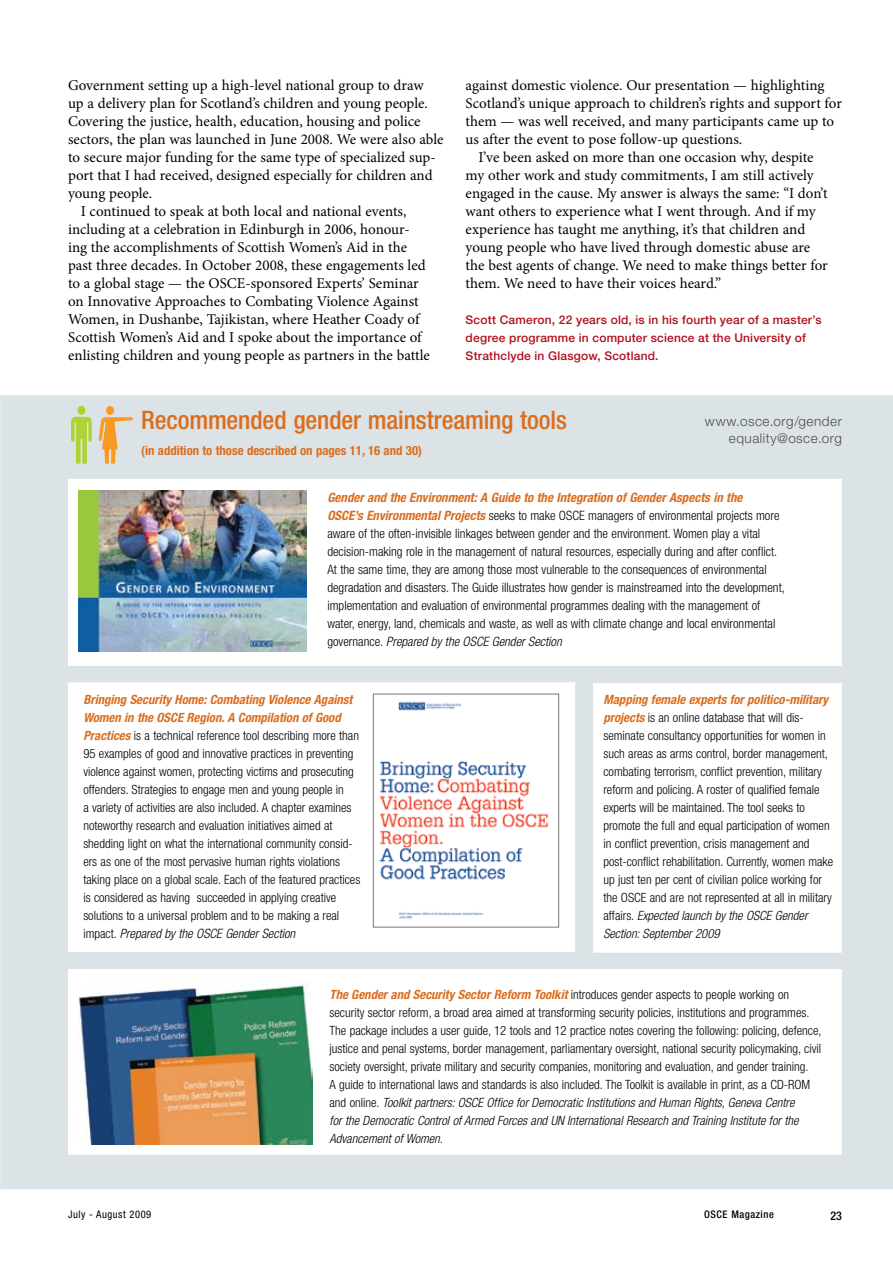
<style>
.page{position:relative;width:893px;height:1263px;background:#fff}
.page>*{position:absolute;margin:0;border:0;box-sizing:border-box;transform-origin:0 0}
.t1{font:500 condensed 25.5px "Helvetica Neue";letter-spacing:-.005em;color:#db6d1d}
.t2{font:15px "Minion Pro";color:#000}
.t3{font:300 13.5px/16.2px "Helvetica Neue";letter-spacing:.035em;color:#4d4d4f;text-align:right}
.t4{font:300 condensed 12.9px/18px "Helvetica Neue";color:#000}
.t5{font:italic 300 condensed 12.9px "Helvetica Neue";color:#000}
.t6{font:300 condensed 12.75px/18px "Helvetica Neue";color:#000}
.t7{font:700 condensed 12.75px "Helvetica Neue";color:#db6d1d}
.t8{font:500 12px/18px "Helvetica Neue";letter-spacing:.015em;color:#b00f1f}
.t9{font:500 condensed 12px "Helvetica Neue";color:#000}
.t10{font:condensed 10.5px "Helvetica Neue";letter-spacing:.05em;color:#000}
.t11{font:500 condensed 10.5px "Helvetica Neue";letter-spacing:.05em;color:#000}
.s1{font-weight:700;font-style:italic;color:#db6d1d}
.s2{font-style:italic}
.s3{font-style:normal;font-size:12.75px}
</style>
<div class="page">
<div style="left:0;top:395px;width:893px;height:794px;background:#dce3e7"></div>
<div style="left:593px;top:683px;width:249px;height:270px;background:#fff"></div>
<div style="left:68px;top:682px;width:507px;height:270px;background:#fff;border:2px solid #fff"></div>
<div style="left:68px;top:969px;width:774px;height:186px;background:#fff"></div>
<div style="left:68px;top:479px;width:774px;height:187px;background:#fff"></div>
<img style="left:379px;top:701px;width:170px;height:218px">
<div style="left:373px;top:694px;width:186px;height:233px;border:1px solid #77787b"></div>
<img style="left:79px;top:981px;width:233px;height:163px">
<img style="left:78px;top:491px;width:229px;height:161px">
<svg style="left:71px;top:406px;width:21px;height:58px"></svg>
<svg style="left:99px;top:406px;width:34px;height:58px;background:#e6c9a1"></svg>
<p class="t2" style="left:68px;top:75px;width:357px">Government setting up a high-level national group to draw</p>
<p class="t2" style="left:68px;top:93px;width:361px">up a delivery plan for Scotland’s children and young people.</p>
<p class="t2" style="left:68px;top:111px;width:354px">Covering the justice, health, education, housing and police</p>
<p class="t2" style="left:68px;top:129px;width:377px">sectors, the plan was launched in June 2008. We were also able</p>
<p class="t2" style="left:68px;top:147px;width:369px">to secure major funding for the same type of specialized sup-</p>
<p class="t2" style="left:68px;top:165px;width:366px">port that I had received, designed especially for children and</p>
<p class="t2" style="left:68px;top:183px;width:86px">young people.</p>
<p class="t2" style="left:81px;top:201px;width:327px">I continued to speak at both local and national events,</p>
<p class="t2" style="left:68px;top:219px;width:343px">including at a celebration in Edinburgh in 2006, honour-</p>
<p class="t2" style="left:68px;top:237px;width:341px">ing the accomplishments of Scottish Women’s Aid in the</p>
<p class="t2" style="left:68px;top:255px;width:359px">past three decades. In October 2008, these engagements led</p>
<p class="t2" style="left:68px;top:273px;width:352px">to a global stage — the OSCE-sponsored Experts’ Seminar</p>
<p class="t2" style="left:68px;top:291px;width:352px">on Innovative Approaches to Combating Violence Against</p>
<p class="t2" style="left:68px;top:309px;width:353px">Women, in Dushanbe, Tajikistan, where Heather Coady of</p>
<p class="t2" style="left:68px;top:327px;width:355px">Scottish Women’s Aid and I spoke about the importance of</p>
<p class="t2" style="left:68px;top:345px;width:363px">enlisting children and young people as partners in the battle</p>
<p class="t2" style="left:466px;top:75px;width:360px">against domestic violence. Our presentation — highlighting</p>
<p class="t2" style="left:466px;top:93px;width:378px">Scotland’s unique approach to children’s rights and support for</p>
<p class="t2" style="left:466px;top:111px;width:370px">them — was well received, and many participants came up to</p>
<p class="t2" style="left:466px;top:129px;width:278px">us after the event to pose follow-up questions.</p>
<p class="t2" style="left:478px;top:147px;width:337px">I’ve been asked on more than one occasion why, despite</p>
<p class="t2" style="left:466px;top:165px;width:350px">my other work and study commitments, I am still actively</p>
<p class="t2" style="left:466px;top:183px;width:364px">engaged in the cause. My answer is always the same: “I don’t</p>
<p class="t2" style="left:466px;top:201px;width:352px">want others to experience what I went through. And if my</p>
<p class="t2" style="left:466px;top:219px;width:341px">experience has taught me anything, it’s that children and</p>
<p class="t2" style="left:466px;top:237px;width:346px">young people who have lived through domestic abuse are</p>
<p class="t2" style="left:466px;top:255px;width:364px">the best agents of change. We need to make things better for</p>
<p class="t2" style="left:466px;top:273px;width:257px">them. We need to have their voices heard.”</p>
<p class="t8" style="left:466px;top:311px;width:358px">Scott Cameron, 22 years old, is in his fourth year of a master’s degree programme in computer science at the University of<br>Strathclyde in Glasgow, Scotland.</p>
<h1 class="t1" style="left:141px;top:405px;width:427px">Recommended gender mainstreaming tools</h1>
<p class="t7" style="left:141px;top:442px;width:282px">(in addition to those described on pages 11, 16 and 30)</p>
<p class="t3" style="left:705px;top:413px;width:139px">www.osce.org/gender equality@osce.org</p>
<p class="t4" style="left:327px;top:489px;width:459px"><span class="s1">Gender and the Environment: A Guide to the Integration of Gender Aspects in the<br>OSCE’s Environmental Projects</span> seeks to make OSCE managers of environmental projects more aware of the often-invisible linkages between gender and the environment. Women play a vital decision-making role in the management of natural resources, especially during and after conflict.<br>At the same time, they are among those most vulnerable to the consequences of environmental degradation and disasters. The Guide illustrates how gender is mainstreamed into the development, implementation and evaluation of environmental programmes dealing with the management of water, energy, land, chemicals and waste, as well as with climate change and local environmental governance. <span class="s2">Prepared by the OSCE Gender Section</span></p>
<p class="t6" style="left:83px;top:690px;width:278px"><span class="s1">Bringing Security Home: Combating Violence Against Women in the OSCE Region. A Compilation of Good Practices</span> is a technical reference tool describing more than 95 examples of good and innovative practices in preventing violence against women, protecting victims and prosecuting offenders. Strategies to engage men and young people in<br>a variety of activities are also included. A chapter examines noteworthy research and evaluation initiatives aimed at shedding light on what the international community consid&shy;ers as one of the most pervasive human rights violations taking place on a global scale. Each of the featured practices is considered as having succeeded in applying creative solutions to a universal problem and to be making a real</p>
<p class="t5" style="left:83px;top:925px;width:214px"><span class="s3">impact.</span> Prepared by the OSCE Gender Section</p>
<p class="t6" style="left:603px;top:690px;width:231px"><span class="s1">Mapping female experts for politico-military projects</span> is an online database that will dis&shy;seminate consultancy opportunities for women in such areas as arms control, border management, combating terrorism, conflict prevention, military reform and policing. A roster of qualified female experts will be maintained. The tool seeks to promote the full and equal participation of women in conflict prevention, crisis management and post-conflict rehabilitation. Currently, women make up just ten per cent of civilian police working for the OSCE and are not represented at all in military affairs. <span class="s2">Expected launch by the OSCE Gender Section: September 2009</span></p>
<p class="t6" style="left:330px;top:985px;width:493px"><span class="s1">The Gender and Security Sector Reform Toolkit</span> introduces gender aspects to people working on security sector reform, a broad area aimed at transforming security policies, institutions and programmes.<br>The package includes a user guide, 12 tools and 12 practice notes covering the following: policing, defence, justice and penal systems, border management, parliamentary oversight, national security policymaking, civil society oversight, private military and security companies, monitoring and evaluation, and gender training.<br>A guide to international laws and standards is also included. The Toolkit is available in print, as a CD-ROM and online. <span class="s2">Toolkit partners: OSCE Office for Democratic Institutions and Human Rights, Geneva Centre<br>for the Democratic Control of Armed Forces and UN International Research and Training Institute for the Advancement of Women.</span></p>
<p class="t10" style="left:68px;top:1209px;width:85px">July - August 2009</p>
<p class="t11" style="left:704px;top:1208px;width:71px">OSCE Magazine</p>
<p class="t9" style="left:830px;top:1208px;width:13px">23</p>
</div>
